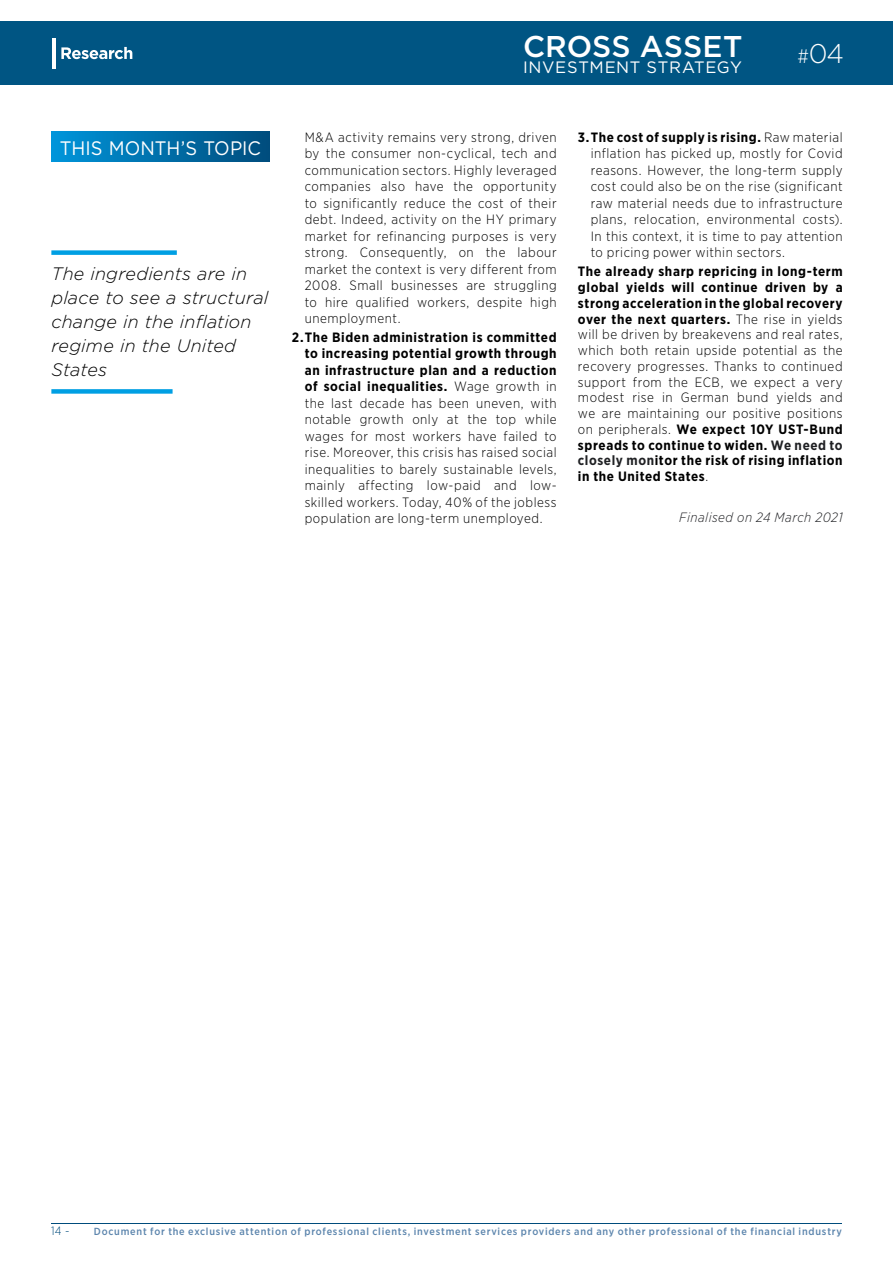
<style>
.page{position:relative;width:893px;height:1263px;background:#fff}
.page>*{position:absolute;margin:0;border:0;box-sizing:border-box;transform-origin:0 0}
.t1{font:500 30px "Gotham";letter-spacing:.005em;color:#fff}
.t2{font:300 27px "Gotham";color:#fff}
.t3{font:19.5px "Gotham";color:#fff;scale:.94 1}
.t4{font:italic 300 18px/24px "Gotham";letter-spacing:.01em;color:#000}
.t5{font:16.5px "Gotham";letter-spacing:.035em;color:#fff}
.t6{font:300 13.5px/16.5px "Gotham Narrow";letter-spacing:.035em;color:#000;text-align:justify}
.t7{font:italic 300 13.5px "Gotham Narrow";letter-spacing:.035em;color:#202124}
.t8{font:300 12px "Gotham Narrow";color:#004c7c}
.t9{font:500 10.35px "Gotham Narrow";letter-spacing:.07em;color:#5c85ad}
.s1{font-family:"Gotham Narrow";font-size:19.5px}
.s2{font-weight:700}
.s3{font-weight:700;color:#202124}
</style>
<div class="page">
<hr style="left:51px;top:1222px;width:791px;height:1px;background:#004c7c">
<div style="left:0;top:21px;width:893px;height:64px;background:#005583"></div>
<hr style="left:53px;top:38px;width:3px;height:31px;background:#fff">
<svg style="left:61px;top:47px;width:71px;height:12px"></svg>
<div style="left:51px;top:132px;width:219px;height:30px;background:linear-gradient(to right,#0095da,#004c7c)"></div>
<div style="left:51px;top:250px;width:126px;height:5px;background:#009fe3"></div>
<div style="left:51px;top:389px;width:122px;height:5px;background:#009fe3"></div>
<h3 class="t3" style="left:60px;top:135px;width:216px">THIS MONTH’S TOPIC</h3>
<h3 class="t4" style="left:51px;top:262px;width:219px">The ingredients are in place to see a structural change in the inflation regime in the United<br>States</h3>
<h1 class="t1" style="left:523px;top:27px;width:221px">CROSS ASSET</h1>
<p class="t5" style="left:523px;top:57px;width:220px">INVESTMENT STRATEGY</p>
<h2 class="t2" style="left:797px;top:37px;width:48px"><span class="s1">#</span> 04</h2>
<p class="t6" style="left:305px;top:128px;width:253px">M&amp;A activity remains very strong, driven by the consumer non-cyclical, tech and communication sectors. Highly leveraged companies also have the opportunity to significantly reduce the cost of their debt. Indeed, activity on the HY primary market for refinancing purposes is very strong. Consequently, on the labour market the context is very different from 2008. Small businesses are struggling to hire qualified workers, despite high unemployment.</p>
<p class="t6" style="left:305px;top:328px;width:253px;text-indent:-13px"><span class="s2">2.The Biden administration is committed to increasing potential growth through an infrastructure plan and a reduction of social inequalities.</span> Wage growth in the last decade has been uneven, with notable growth only at the top while wages for most workers have failed to rise. Moreover, this crisis has raised social inequalities to barely sustainable levels, mainly affecting low-paid and low&shy;skilled workers. Today, 40% of the jobless population are long-term unemployed.</p>
<p class="t6" style="left:591px;top:128px;width:253px;text-indent:-13px"><span class="s2">3.The cost of supply is rising.</span> Raw material inflation has picked up, mostly for Covid reasons. However, the long-term supply cost could also be on the rise (significant raw material needs due to infrastructure plans, relocation, environmental costs).<br>In this context, it is time to pay attention to pricing power within sectors.</p>
<p class="t6" style="left:578px;top:263px;width:266px;line-height:15.8px"><span class="s2">The already sharp repricing in long-term global yields will continue driven by a strong acceleration in the global recovery over the next quarters.</span> The rise in yields will be driven by breakevens and real rates, which both retain upside potential as the recovery progresses. Thanks to continued support from the ECB, we expect a very modest rise in German bund yields and we are maintaining our positive positions on peripherals. <span class="s2">We expect 10Y UST-Bund spreads to continue to widen.</span> <span class="s3">We need to closely mon</span><span class="s2">itor the risk of rising inflation in the United States</span>.</p>
<p class="t7" style="left:679px;top:509px;width:165px">Finalised on 24 March 2021</p>
<p class="t8" style="left:51px;top:1224px;width:20px">14 -</p>
<p class="t9" style="left:94px;top:1224px;width:749px">Document for the exclusive attention of professional clients, investment services providers and any other professional of the financial industry</p>
</div>
